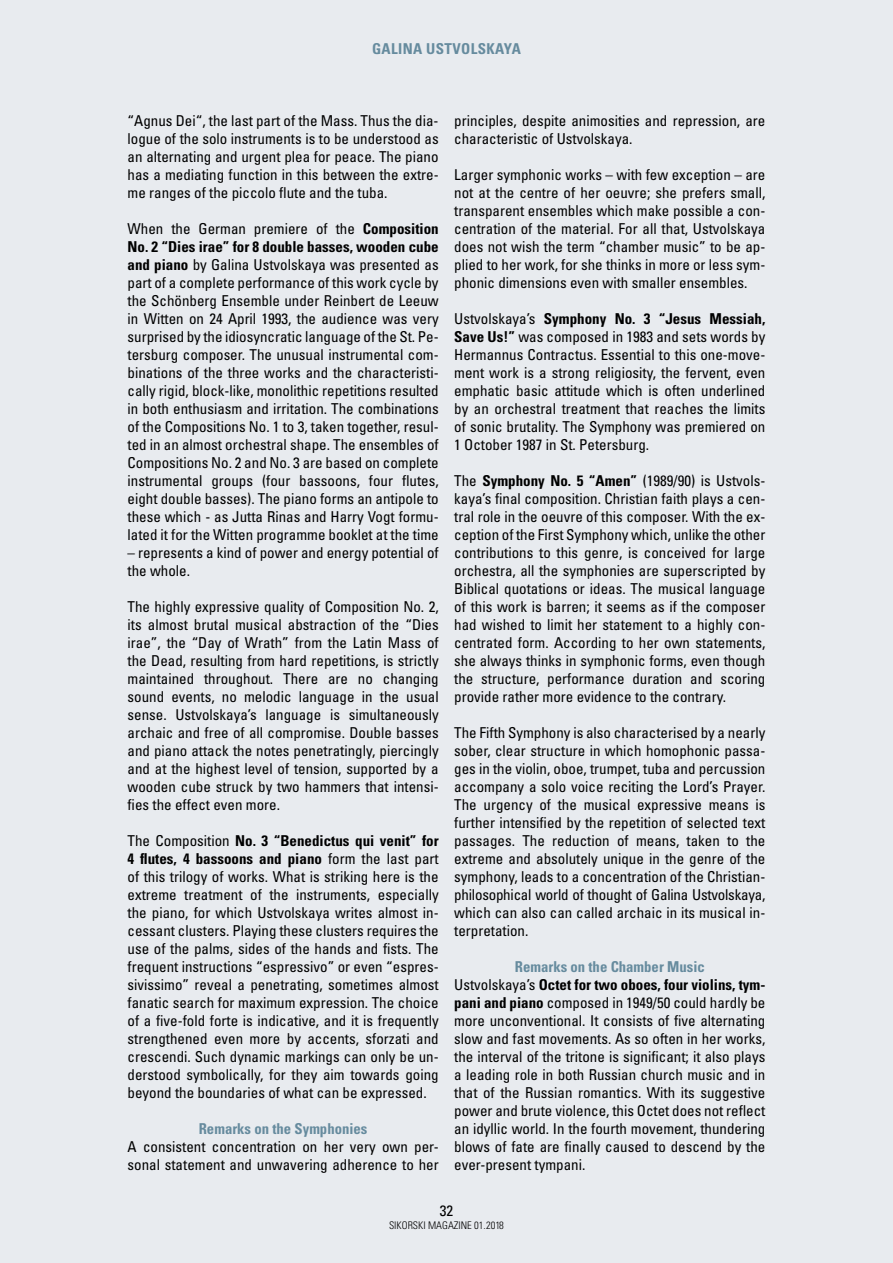
<style>
.page{position:relative;width:893px;height:1263px;background:#e8ebef}
.page>*{position:absolute;margin:0;border:0;box-sizing:border-box;transform-origin:0 0}
.t1{font:condensed 15px/18px "Univers LT Std";color:#000;text-align:justify}
.t2{font:700 condensed 15px "Univers LT Std";color:#668b9e}
.t3{font:700 condensed 15px "Univers LT Std";letter-spacing:.025em;color:#668b9e}
.t4{font:300 condensed 10.5px "Univers LT Std";color:#000}
.s1{font-weight:700}
.s2{font-weight:700;color:#668b9e}
</style>
<div class="page">
<p class="t3" style="left:372px;top:39px;width:150px">GALINA USTVOLSKAYA</p>
<p class="t1" style="left:128px;top:111px;width:313px">“Agnus Dei“, the last part of the Mass. Thus the dia&shy;logue of the solo instruments is to be understood as an alternating and urgent plea for peace. The piano has a mediating function in this between the extre&shy;me ranges of the piccolo flute and the tuba.</p>
<p class="t1" style="left:128px;top:219px;width:313px">When the German premiere of the <span class="s1">Composition No. 2 “Dies irae” for 8 double basses, wooden cube and piano</span> by Galina Ustvolskaya was presented as part of a complete performance of this work cycle by the Schönberg Ensemble under Reinbert de Leeuw in Witten on 24 April 1993, the audience was very surprised by the idiosyncratic language of the St. Pe&shy;tersburg composer. The unusual instrumental com&shy;binations of the three works and the characteristi&shy;cally rigid, block-like, monolithic repetitions resulted in both enthusiasm and irritation. The combinations of the Compositions No. 1 to 3, taken together, resul&shy;ted in an almost orchestral shape. The ensembles of Compositions No. 2 and No. 3 are based on complete instrumental groups (four bassoons, four flutes, eight double basses). The piano forms an antipole to these which - as Jutta Rinas and Harry Vogt formu&shy;lated it for the Witten programme booklet at the time</p>
<p class="t1" style="left:128px;top:543px;width:313px">– represents a kind of power and energy potential of the whole.</p>
<p class="t1" style="left:128px;top:597px;width:313px">The highly expressive quality of Composition No. 2, its almost brutal musical abstraction of the “Dies irae”, the “Day of Wrath” from the Latin Mass of the Dead, resulting from hard repetitions, is strictly maintained throughout. There are no changing sound events, no melodic language in the usual sense. Ustvolskaya’s language is simultaneously archaic and free of all compromise. Double basses and piano attack the notes penetratingly, piercingly and at the highest level of tension, supported by a wooden cube struck by two hammers that intensi&shy;fies the effect even more.</p>
<p class="t1" style="left:128px;top:831px;width:313px">The Composition <span class="s1">No. 3 “Benedictus qui venit” for 4 flutes, 4 bassoons and piano</span> form the last part of this trilogy of works. What is striking here is the extreme treatment of the instruments, especially the piano, for which Ustvolskaya writes almost in&shy;cessant clusters. Playing these clusters requires the use of the palms, sides of the hands and fists. The frequent instructions “espressivo” or even “espres&shy;sivissimo” reveal a penetrating, sometimes almost fanatic search for maximum expression. The choice of a five-fold forte is indicative, and it is frequently strengthened even more by accents, sforzati and crescendi. Such dynamic markings can only be un&shy;derstood symbolically, for they aim towards going beyond the boundaries of what can be expressed.</p>
<p class="t2" style="left:199px;top:1119px;width:170px">Remarks on the Symphonies</p>
<p class="t1" style="left:128px;top:1137px;width:313px">A consistent concentration on her very own per&shy;sonal statement and unwavering adherence to her</p>
<p class="t1" style="left:454px;top:111px;width:313px">principles, despite animosities and repression, are characteristic of Ustvolskaya.</p>
<p class="t1" style="left:454px;top:165px;width:313px">Larger symphonic works – with few exception – are not at the centre of her oeuvre; she prefers small, transparent ensembles which make possible a con&shy;centration of the material. For all that, Ustvolskaya does not wish the term “chamber music” to be ap&shy;plied to her work, for she thinks in more or less sym&shy;phonic dimensions even with smaller ensembles.</p>
<p class="t1" style="left:454px;top:309px;width:313px">Ustvolskaya’s <span class="s1">Symphony No. 3 “Jesus Messiah, Save Us!”</span> was composed in 1983 and sets words by Hermannus Contractus. Essential to this one-move&shy;ment work is a strong religiosity, the fervent, even emphatic basic attitude which is often underlined by an orchestral treatment that reaches the limits of sonic brutality. The Symphony was premiered on 1 October 1987 in St. Petersburg.</p>
<p class="t1" style="left:454px;top:471px;width:313px">The <span class="s1">Symphony No. 5 “Amen”</span> (1989/90) is Ustvols&shy;kaya’s final composition. Christian faith plays a cen&shy;tral role in the oeuvre of this composer. With the ex&shy;ception of the First Symphony which, unlike the other contributions to this genre, is conceived for large orchestra, all the symphonies are superscripted by Biblical quotations or ideas. The musical language of this work is barren; it seems as if the composer had wished to limit her statement to a highly con&shy;centrated form. According to her own statements, she always thinks in symphonic forms, even though the structure, performance duration and scoring provide rather more evidence to the contrary.</p>
<p class="t1" style="left:454px;top:723px;width:313px">The Fifth Symphony is also characterised by a nearly sober, clear structure in which homophonic passa&shy;ges in the violin, oboe, trumpet, tuba and percussion accompany a solo voice reciting the Lord’s Prayer.<br>The urgency of the musical expressive means is further intensified by the repetition of selected text passages. The reduction of means, taken to the extreme and absolutely unique in the genre of the symphony, leads to a concentration of the Christian&shy;philosophical world of thought of Galina Ustvolskaya, which can also can called archaic in its musical in&shy;terpretation.</p>
<p class="t1" style="left:454px;top:957px;width:313px;text-align:left;text-indent:61px"><span class="s2">Remarks on the Chamber Music </span>Ustvolskaya’s <span class="s1">Octet for two oboes, four violins, tym&shy;pani and piano</span> composed in 1949/50 could hardly be more unconventional. It consists of five alternating slow and fast movements. As so often in her works, the interval of the tritone is significant; it also plays a leading role in both Russian church music and in that of the Russian romantics. With its suggestive power and brute violence, this Octet does not reflect an idyllic world. In the fourth movement, thundering blows of fate are finally caused to descend by the ever-present tympani.</p>
<p class="t1" style="left:440px;top:1202px;width:15px">32</p>
<p class="t4" style="left:389px;top:1219px;width:116px">SIKORSKI MAGAZINE 01.2018</p>
</div>
